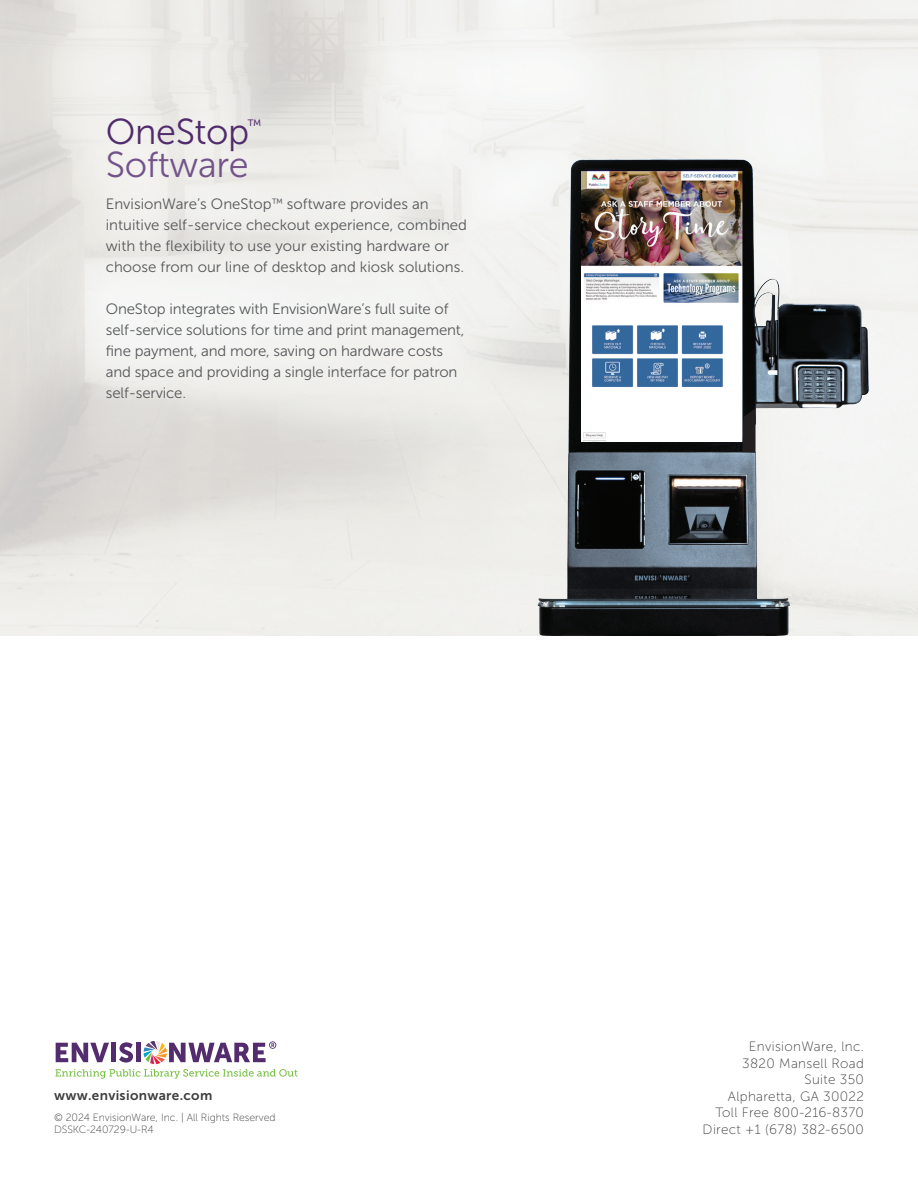
<style>
.page{position:relative;width:918px;height:1188px;background:#fff}
.page>*{position:absolute;margin:0;border:0;box-sizing:border-box;transform-origin:0 0}
.t1{font:36px "Museo Sans 300";letter-spacing:-.01em;color:#73548a}
.t2{font:36px "Museo Sans 300";letter-spacing:-.01em;color:#512c6c}
.t3{font:15px/21px "Museo Sans 300";letter-spacing:-.01em;color:#57585a}
.t4{font:15px "Museo Sans 300";color:#512c6c}
.t5{font:13.5px/16.5px "Museo Sans 100";letter-spacing:.025em;color:#3e3e3f;text-align:right}
.t6{font:13.5px "Museo Sans 700";letter-spacing:.025em;color:#3e3e3f}
.t7{font:10.5px/12.6px "Museo Sans 100";color:#3e3e3f}
.s1{font-size:12px}
</style>
<div class="page">
<img style="left:0;top:0;width:918px;height:635px">
<svg style="left:55px;top:1041px;width:243px;height:38px"></svg>
<img style="left:504px;top:159px;width:364px;height:476px">
<img style="left:581px;top:168px;width:161px;height:274px">
<svg style="left:742px;top:387px;width:14px;height:65px"></svg>
<h1 class="t2" style="left:106px;top:112px;width:145px">OneStop</h1>
<p class="t4" style="left:247px;top:117px;width:15px">™</p>
<h1 class="t1" style="left:106px;top:145px;width:144px">Software</h1>
<p class="t3" style="left:106px;top:193px;width:363px">EnvisionWare’s OneStop<span class="s1">™</span> software provides an intuitive self-service checkout experience, combined with the flexibility to use your existing hardware or choose from our line of desktop and kiosk solutions.</p>
<p class="t3" style="left:106px;top:298px;width:360px">OneStop integrates with EnvisionWare’s full suite of self-service solutions for time and print management, fine payment, and more, saving on hardware costs and space and providing a single interface for patron self-service.</p>
<p class="t6" style="left:54px;top:1088px;width:160px">www.envisionware.com</p>
<p class="t7" style="left:54px;top:1111px;width:223px">© 2024 EnvisionWare, Inc. | All Rights Reserved<br>DSSKC-240729-U-R4</p>
<p class="t5" style="left:703px;top:1038px;width:163px">EnvisionWare, lnc.<br>3820 Mansell Road<br>Suite 350<br>Alpharetta, GA 30022<br>Toll Free 800-216-8370<br>Direct +1 (678) 382-6500</p>
</div>
